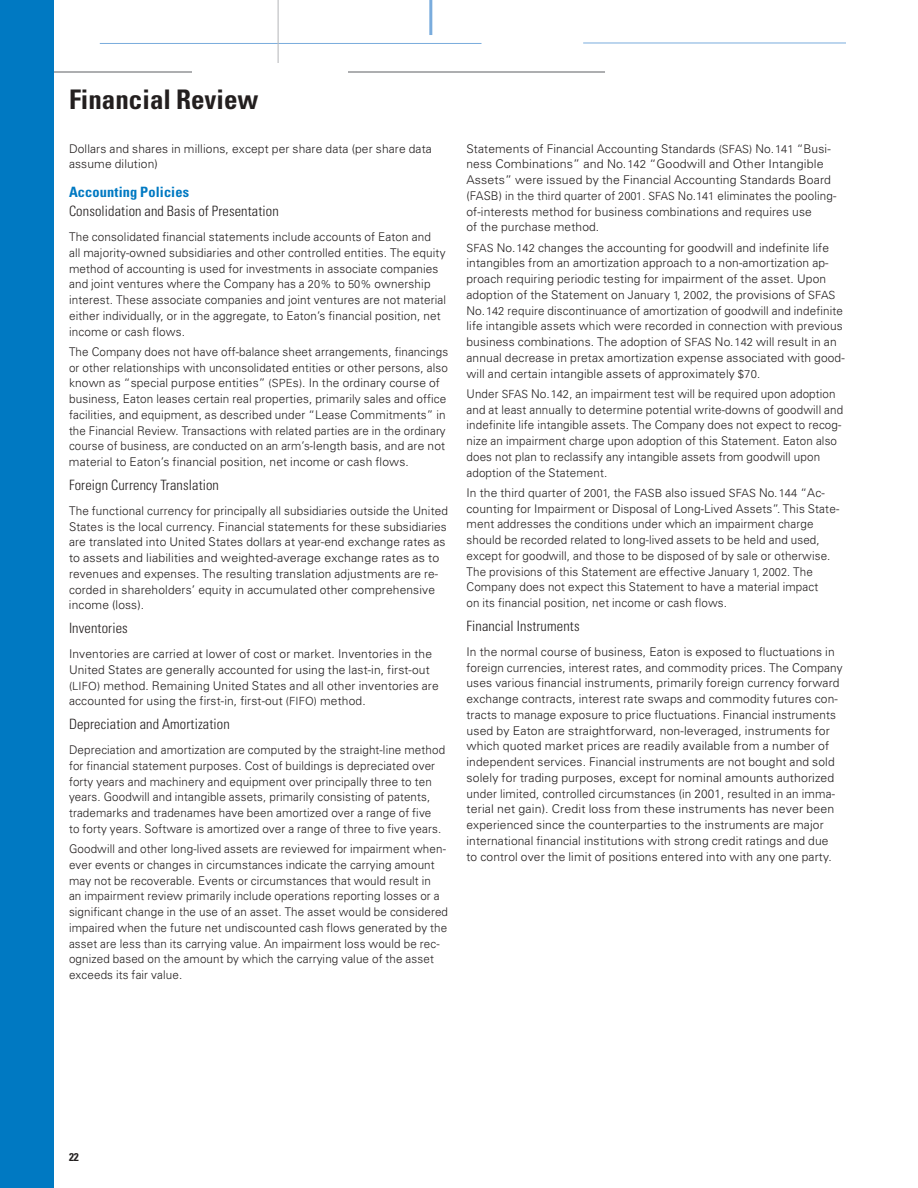
<style>
.page{position:relative;width:918px;height:1188px;background:#fff}
.page>*{position:absolute;margin:0;border:0;box-sizing:border-box;transform-origin:0 0}
.t1{font:700 condensed 27px "Univers";color:#231f1f}
.t2{font:300 condensed 14.25px "Univers";letter-spacing:.01em;color:#231f1f}
.t3{font:700 condensed 14.25px "Univers";letter-spacing:.01em;color:#0079c2}
.t4{font:300 12px/15.8px "Univers";letter-spacing:.01em;color:#231f1f}
.t5{font:700 condensed 11.25px "Univers";color:#231f1f}
.s1{font-size:11.25px}
</style>
<div class="page">
<hr style="left:0;top:71px;width:605px;height:2px;background:#939497">
<hr style="left:583px;top:43px;width:263px;height:1px;background:#7aacdd">
<hr style="left:100px;top:43px;width:382px;height:1px;background:#7aacdd">
<hr style="left:429px;top:0;width:3px;height:35px;background:#7aacdd">
<hr style="left:278px;top:0;width:1px;height:63px;background:#bcbec0">
<div style="left:0;top:0;width:54px;height:1187px;background:#0079c2"></div>
<div style="left:192px;top:63px;width:156px;height:63px;background:#fff"></div>
<h1 class="t1" style="left:69px;top:90px;width:191px">Financial Review</h1>
<p class="t4" style="left:69px;top:142px;width:364px">Dollars and shares in millions, except per share data (per share data assume dilution)</p>
<p class="t3" style="left:69px;top:187px;width:122px">Accounting Policies</p>
<p class="t2" style="left:69px;top:206px;width:211px">Consolidation and Basis of Presentation</p>
<p class="t4" style="left:69px;top:230px;width:379px">The consolidated financial statements include accounts of Eaton and<br>all majority-owned subsidiaries and other controlled entities. The equity method of accounting is used for investments in associate companies and joint ventures where the Company has a <span class="s1">20%</span> to <span class="s1">50%</span> ownership interest. These associate companies and joint ventures are not material either individually, or in the aggregate, to Eaton’s financial position, net income or cash flows.</p>
<p class="t4" style="left:69px;top:345px;width:381px">The Company does not have off-balance sheet arrangements, financings or other relationships with unconsolidated entities or other persons, also known as “special purpose entities” <span class="s1">(SPE</span>s<span class="s1">)</span>. In the ordinary course of business, Eaton leases certain real properties, primarily sales and office facilities, and equipment, as described under “Lease Commitments” in the Financial Review. Transactions with related parties are in the ordinary course of business, are conducted on an arm’s-length basis, and are not material to Eaton’s financial position, net income or cash flows.</p>
<p class="t2" style="left:69px;top:480px;width:152px">Foreign Currency Translation</p>
<p class="t4" style="left:69px;top:504px;width:380px">The functional currency for principally all subsidiaries outside the United States is the local currency. Financial statements for these subsidiaries are translated into United States dollars at year-end exchange rates as to assets and liabilities and weighted-average exchange rates as to revenues and expenses. The resulting translation adjustments are re&shy;corded in shareholders’ equity in accumulated other comprehensive income (loss).</p>
<p class="t2" style="left:69px;top:623px;width:60px">Inventories</p>
<p class="t4" style="left:69px;top:647px;width:371px">Inventories are carried at lower of cost or market. Inventories in the United States are generally accounted for using the last-in, first-out <span class="s1">(LIFO)</span> method. Remaining United States and all other inventories are accounted for using the first-in, first-out <span class="s1">(FIFO)</span> method.</p>
<p class="t2" style="left:69px;top:719px;width:162px">Depreciation and Amortization</p>
<p class="t4" style="left:69px;top:743px;width:378px">Depreciation and amortization are computed by the straight-line method for financial statement purposes. Cost of buildings is depreciated over forty years and machinery and equipment over principally three to ten years. Goodwill and intangible assets, primarily consisting of patents, trademarks and tradenames have been amortized over a range of five<br>to forty years. Software is amortized over a range of three to five years.</p>
<p class="t4" style="left:69px;top:842px;width:381px">Goodwill and other long-lived assets are reviewed for impairment when&shy;ever events or changes in circumstances indicate the carrying amount may not be recoverable. Events or circumstances that would result in<br>an impairment review primarily include operations reporting losses or a significant change in the use of an asset. The asset would be considered impaired when the future net undiscounted cash flows generated by the asset are less than its carrying value. An impairment loss would be rec&shy;ognized based on the amount by which the carrying value of the asset exceeds its fair value.</p>
<p class="t4" style="left:466px;top:142px;width:371px">Statements of Financial Accounting Standards <span class="s1">(SFAS)</span> No.<span class="s1">141</span> “Busi&shy;ness Combinations” and No.<span class="s1">142</span> “Goodwill and Other Intangible Assets” were issued by the Financial Accounting Standards Board (FASB) in the third quarter of <span class="s1">2001. SFAS</span> No.<span class="s1">141</span> eliminates the pooling&shy;of-interests method for business combinations and requires use<br>of the purchase method.</p>
<p class="t4" style="left:466px;top:241px;width:380px"><span class="s1">SFAS</span> No.<span class="s1">142</span> changes the accounting for goodwill and indefinite life intangibles from an amortization approach to a non-amortization ap&shy;proach requiring periodic testing for impairment of the asset. Upon adoption of the Statement on January <span class="s1">1, 2002,</span> the provisions of <span class="s1">SFAS </span>No.<span class="s1">142</span> require discontinuance of amortization of goodwill and indefinite life intangible assets which were recorded in connection with previous business combinations. The adoption of <span class="s1">SFAS</span> No.<span class="s1">142</span> will result in an annual decrease in pretax amortization expense associated with good&shy;will and certain intangible assets of approximately <span class="s1">$70.</span></p>
<p class="t4" style="left:466px;top:387px;width:378px">Under <span class="s1">SFAS</span> No.<span class="s1">142,</span> an impairment test will be required upon adoption and at least annually to determine potential write-downs of goodwill and indefinite life intangible assets. The Company does not expect to recog&shy;nize an impairment charge upon adoption of this Statement. Eaton also does not plan to reclassify any intangible assets from goodwill upon adoption of the Statement.</p>
<p class="t4" style="left:466px;top:486px;width:374px">In the third quarter of <span class="s1">2001,</span> the <span class="s1">FASB</span> also issued <span class="s1">SFAS</span> No.<span class="s1">144</span> “Ac&shy;counting for Impairment or Disposal of Long-Lived Assets”. This State&shy;ment addresses the conditions under which an impairment charge should be recorded related to long-lived assets to be held and used, except for goodwill, and those to be disposed of by sale or otherwise.<br>The provisions of this Statement are effective January <span class="s1">1, 2002.</span> The Company does not expect this Statement to have a material impact<br>on its financial position, net income or cash flows.</p>
<p class="t2" style="left:466px;top:621px;width:115px">Financial Instruments</p>
<p class="t4" style="left:466px;top:645px;width:378px">In the normal course of business, Eaton is exposed to fluctuations in foreign currencies, interest rates, and commodity prices. The Company uses various financial instruments, primarily foreign currency forward exchange contracts, interest rate swaps and commodity futures con&shy;tracts to manage exposure to price fluctuations. Financial instruments used by Eaton are straightforward, non-leveraged, instruments for which quoted market prices are readily available from a number of independent services. Financial instruments are not bought and sold solely for trading purposes, except for nominal amounts authorized under limited, controlled circumstances (in 2001, resulted in an imma&shy;terial net gain). Credit loss from these instruments has never been experienced since the counterparties to the instruments are major international financial institutions with strong credit ratings and due<br>to control over the limit of positions entered into with any one party.</p>
<p class="t5" style="left:69px;top:1153px;width:11px">22</p>
</div>
